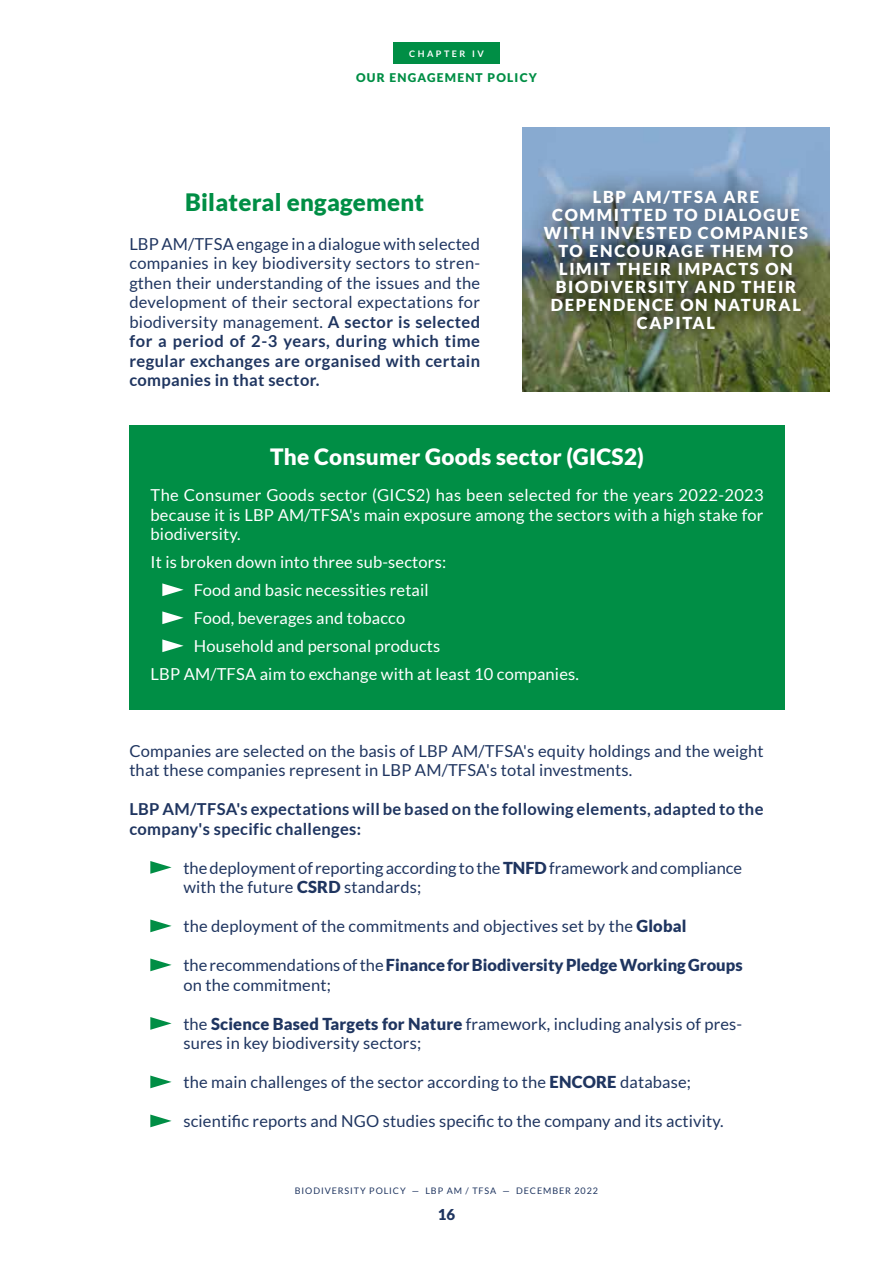
<style>
.page{position:relative;width:893px;height:1263px;background:#fff}
.page>*{position:absolute;margin:0;border:0;box-sizing:border-box;transform-origin:0 0}
.t1{font:900 24px "Lato";letter-spacing:.01em;color:#008e45}
.t2{font:900 22.5px "Lato";letter-spacing:.01em;color:#fff}
.t3{font:16.5px/19.5px "Lato";letter-spacing:.01em;color:#1f3560}
.t4{font:16.5px/19.5px "Lato";letter-spacing:.01em;color:#fff;text-align:justify}
.t5{font:900 16.5px/18px "Lato";letter-spacing:.1em;color:#fff;text-align:center}
.t6{font:700 16.5px/19.5px "Lato";letter-spacing:.02em;color:#1f3560}
.t7{font:900 16.5px/19.5px "Lato";color:#1f3560}
.t8{font:900 15px "Lato";color:#1f3560}
.t9{font:900 12px "Lato";letter-spacing:.1em;color:#008e45}
.t10{font:9px "Lato";letter-spacing:.1em;color:#1f3560}
.t11{font:700 9px "Lato";letter-spacing:.275em;color:#fff}
.s1{font-weight:700}
.s2{font-weight:900}
.s3{font-weight:400}
</style>
<div class="page">
<svg style="left:150px;top:861px;width:22px;height:13px"></svg>
<svg style="left:150px;top:919px;width:22px;height:13px"></svg>
<svg style="left:150px;top:958px;width:22px;height:13px"></svg>
<svg style="left:150px;top:1017px;width:22px;height:13px"></svg>
<svg style="left:150px;top:1075px;width:22px;height:13px"></svg>
<svg style="left:150px;top:1114px;width:22px;height:13px"></svg>
<div style="left:393px;top:43px;width:107px;height:21px;background:#008e45"></div>
<img style="left:523px;top:128px;width:306px;height:263px">
<svg style="left:523px;top:168px;width:307px;height:184px;background:#62736d"></svg>
<div style="left:129px;top:425px;width:656px;height:285px;background:#008e45"></div>
<svg style="left:162px;top:583px;width:22px;height:13px"></svg>
<svg style="left:162px;top:611px;width:22px;height:13px"></svg>
<svg style="left:162px;top:639px;width:22px;height:13px"></svg>
<p class="t11" style="left:409px;top:48px;width:76px">CHAPTER IV</p>
<p class="t9" style="left:356px;top:71px;width:182px">OUR ENGAGEMENT POLICY</p>
<h1 class="t1" style="left:185px;top:188px;width:240px">Bilateral engagement</h1>
<p class="t3" style="left:129px;top:234px;width:352px;text-align:justify">LBP AM/TFSA engage in a dialogue with selected companies in key biodiversity sectors to stren&shy;gthen their understanding of the issues and the development of their sectoral expectations for biodiversity management. <span class="s1">A sector is selected for a period of 2-3 years, during which time regular exchanges are organised with certain companies in that sector.</span></p>
<p class="t5" style="left:544px;top:188px;width:265px">LBP AM/TFSA ARE<br>COMMITTED TO DIALOGUE<br>WITH INVESTED COMPANIES<br>TO ENCOURAGE THEM TO<br>LIMIT THEIR IMPACTS ON<br>BIODIVERSITY AND THEIR<br>DEPENDENCE ON NATURAL<br>CAPITAL</p>
<h2 class="t2" style="left:270px;top:443px;width:375px">The Consumer Goods sector (GICS2)</h2>
<p class="t4" style="left:151px;top:485px;width:615px">The Consumer Goods sector (GICS2) has been selected for the years 2022-2023 because it is LBP AM/TFSA's main exposure among the sectors with a high stake for biodiversity.</p>
<p class="t4" style="left:151px;top:552px;width:297px">It is broken down into three sub-sectors:</p>
<p class="t4" style="left:194px;top:580px;width:236px">Food and basic necessities retail</p>
<p class="t4" style="left:194px;top:608px;width:213px">Food, beverages and tobacco</p>
<p class="t4" style="left:194px;top:636px;width:248px">Household and personal products</p>
<p class="t4" style="left:151px;top:664px;width:430px">LBP AM/TFSA aim to exchange with at least 10 companies.</p>
<p class="t3" style="left:129px;top:741px;width:636px">Companies are selected on the basis of LBP AM/TFSA's equity holdings and the weight that these companies represent in LBP AM/TFSA's total investments.</p>
<p class="t6" style="left:129px;top:799px;width:636px">LBP AM/TFSA's expectations will be based on the following elements, adapted to the company's specific challenges:</p>
<p class="t3" style="left:183px;top:858px;width:560px">the deployment of reporting according to the <span class="s2">TNFD</span> framework and compliance with the future <span class="s2">CSRD</span> standards;</p>
<p class="t3" style="left:183px;top:916px;width:505px">the deployment of the commitments and objectives set by the <span class="s2">Global</span></p>
<p class="t7" style="left:183px;top:955px;width:561px"><span class="s3">the recommendations of the</span> Finance for Biodiversity Pledge Working Groups <span class="s3">on the commitment;</span></p>
<p class="t3" style="left:183px;top:1014px;width:560px">the <span class="s2">Science Based Targets for Nature</span> framework, including analysis of pres&shy;sures in key biodiversity sectors;</p>
<p class="t3" style="left:183px;top:1072px;width:509px">the main challenges of the sector according to the <span class="s2">ENCORE</span> database;</p>
<p class="t3" style="left:183px;top:1111px;width:542px">scientific reports and NGO studies specific to the company and its activity.</p>
<p class="t10" style="left:295px;top:1185px;width:305px">BIODIVERSITY POLICY — LBP AM / TFSA — DECEMBER 2022</p>
<p class="t8" style="left:438px;top:1205px;width:19px">16</p>
</div>
